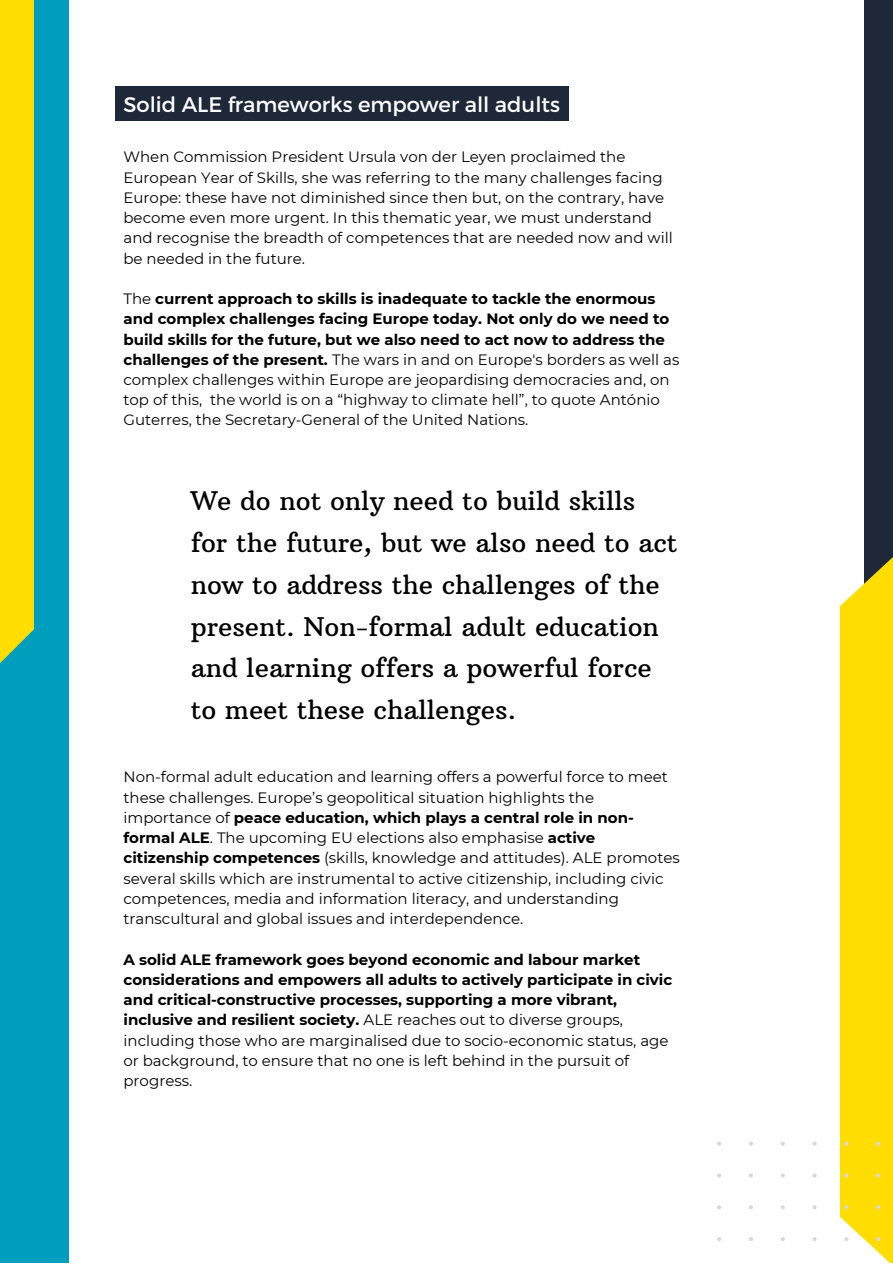
<style>
.page{position:relative;width:893px;height:1264px;background:#fff}
.page>*{position:absolute;margin:0;border:0;box-sizing:border-box;transform-origin:0 0}
.t1{font:26.1px/41.7px "Arbutus Slab";color:#000}
.t2{font:21px "Montserrat";color:#fff}
.t3{font:15px/20.2px "Montserrat";color:#000}
.t4{font:700 15px/20.2px "Montserrat";color:#000}
.s1{font-weight:700}
.s2{font-weight:400}
</style>
<div class="page">
<div style="left:0;top:0;width:69px;height:1262px;background:#009dbc"></div>
<div style="left:0;top:0;width:34px;height:695px;background:#fd0"></div>
<div style="left:864px;top:0;width:28px;height:1004px;background:#1f2839"></div>
<svg style="left:717px;top:1141px;width:4px;height:4px"></svg>
<svg style="left:749px;top:1141px;width:4px;height:4px"></svg>
<svg style="left:717px;top:1173px;width:4px;height:4px"></svg>
<svg style="left:749px;top:1173px;width:4px;height:4px"></svg>
<svg style="left:812px;top:1173px;width:4px;height:4px"></svg>
<svg style="left:717px;top:1205px;width:4px;height:4px"></svg>
<svg style="left:749px;top:1205px;width:4px;height:4px"></svg>
<svg style="left:812px;top:1205px;width:4px;height:4px"></svg>
<svg style="left:717px;top:1237px;width:4px;height:4px"></svg>
<svg style="left:749px;top:1237px;width:4px;height:4px"></svg>
<svg style="left:781px;top:1237px;width:3px;height:4px"></svg>
<svg style="left:812px;top:1237px;width:4px;height:4px"></svg>
<svg style="left:840px;top:558px;width:52px;height:704px"></svg>
<div style="left:115px;top:86px;width:453px;height:34px;background:#1f2839"></div>
<p class="t2" style="left:123px;top:90px;width:438px">Solid ALE frameworks empower all adults</p>
<p class="t3" style="left:123px;top:147px;width:550px">When Commission President Ursula von der Leyen proclaimed the European Year of Skills, she was referring to the many challenges facing Europe: these have not diminished since then but, on the contrary, have become even more urgent. In this thematic year, we must understand and recognise the breadth of competences that are needed now and will be needed in the future.</p>
<p class="t3" style="left:123px;top:288px;width:557px">The <span class="s1">current approach to skills is inadequate to tackle the enormous and complex challenges facing Europe today. Not only do we need to build skills for the future, but we also need to act now to address the challenges of the present.</span> The wars in and on Europe's borders as well as complex challenges within Europe are jeopardising democracies and, on top of this, the world is on a “highway to climate hell”, to quote António Guterres, the Secretary-General of the United Nations.</p>
<p class="t1" style="left:191px;top:480px;width:488px">We do not only need to build skills for the future, but we also need to act now to address the challenges of the present. Non-formal adult education and learning offers a powerful force to meet these challenges.</p>
<p class="t3" style="left:123px;top:767px;width:558px">Non-formal adult education and learning offers a powerful force to meet these challenges. Europe’s geopolitical situation highlights the importance of <span class="s1">peace education, which plays a central role in non&shy;formal ALE</span>. The upcoming EU elections also emphasise <span class="s1">active citizenship competences</span> (skills, knowledge and attitudes). ALE promotes several skills which are instrumental to active citizenship, including civic competences, media and information literacy, and understanding transcultural and global issues and interdependence.</p>
<p class="t4" style="left:123px;top:949px;width:550px">A solid ALE framework goes beyond economic and labour market considerations and empowers all adults to actively participate in civic and critical-constructive processes, supporting a more vibrant, inclusive and resilient society. <span class="s2">ALE reaches out to diverse groups, including those who are marginalised due to socio-economic status, age or background, to ensure that no one is left behind in the pursuit of progress.</span></p>
</div>
